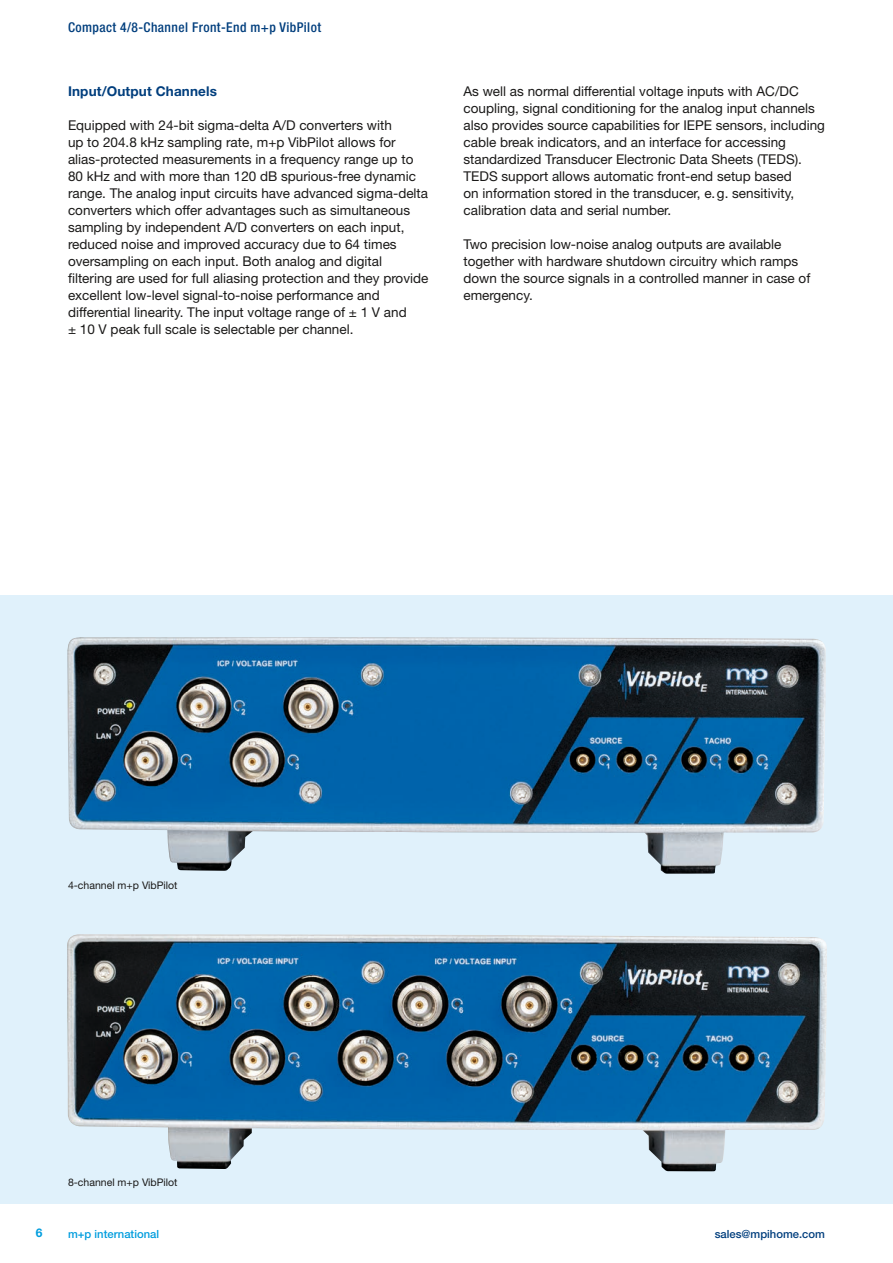
<style>
.page{position:relative;width:893px;height:1263px;background:#fff}
.page>*{position:absolute;margin:0;border:0;box-sizing:border-box;transform-origin:0 0}
.t1{font:13.5px/17px "Helvetica Neue LT";color:#1a1918}
.t2{font:500 condensed 13.5px "Helvetica Neue";letter-spacing:.03em;color:#003e7d}
.t3{font:700 13.5px "Helvetica Neue LT";letter-spacing:.01em;color:#003e7d}
.t4{font:700 12px "Helvetica Neue LT";color:#009dde}
.t5{font:500 11.25px "Helvetica Neue LT";color:#003e7d}
.t6{font:500 11.25px "Helvetica Neue LT";color:#009dde}
.t7{font:10.5px "Helvetica Neue LT";color:#1a1918}
</style>
<div class="page">
<div style="left:0;top:595px;width:893px;height:608px;background:#e0f1fb"></div>
<img style="left:67px;top:934px;width:760px;height:238px">
<img style="left:67px;top:637px;width:759px;height:237px">
<p class="t2" style="left:68px;top:19px;width:255px">Compact 4/8-Channel Front-End m+p VibPilot</p>
<p class="t3" style="left:68px;top:82px;width:150px">Input/Output Channels</p>
<p class="t1" style="left:68px;top:116px;width:362px">Equipped with 24-bit sigma-delta A/D converters with<br>up to 204.8 kHz sampling rate, m+p VibPilot allows for alias-protected measurements in a frequency range up to 80 kHz and with more than 120 dB spurious-free dynamic range. The analog input circuits have advanced sigma-delta converters which offer advantages such as simultaneous sampling by independent A/D converters on each input, reduced noise and improved accuracy due to 64 times oversampling on each input. Both analog and digital filtering are used for full aliasing protection and they provide excellent low-level signal-to-noise performance and differential linearity. The input voltage range of ± 1 V and<br>± 10 V peak full scale is selectable per channel.</p>
<p class="t1" style="left:463px;top:82px;width:363px">As well as normal differential voltage inputs with AC/DC coupling, signal conditioning for the analog input channels also provides source capabilities for IEPE sensors, including cable break indicators, and an interface for accessing standardized Transducer Electronic Data Sheets (TEDS).<br>TEDS support allows automatic front-end setup based<br>on information stored in the transducer, e.g. sensitivity, calibration data and serial number.</p>
<p class="t1" style="left:463px;top:235px;width:348px">Two precision low-noise analog outputs are available together with hardware shutdown circuitry which ramps down the source signals in a controlled manner in case of emergency.</p>
<p class="t7" style="left:68px;top:878px;width:111px">4-channel m+p VibPilot</p>
<p class="t7" style="left:68px;top:1176px;width:111px">8-channel m+p VibPilot</p>
<p class="t4" style="left:36px;top:1225px;width:8px">6</p>
<p class="t6" style="left:68px;top:1227px;width:93px">m+p international</p>
<p class="t5" style="left:715px;top:1227px;width:112px">sales@mpihome.com</p>
</div>
